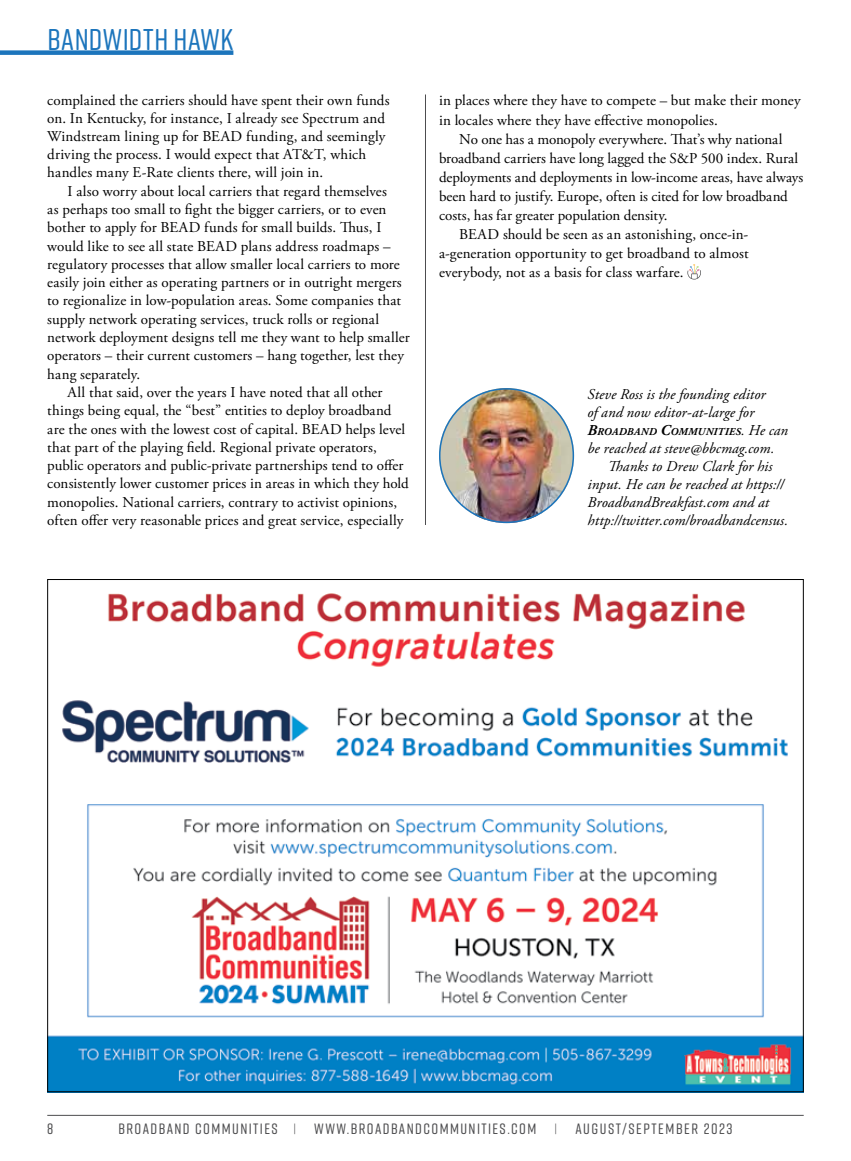
<style>
.page{position:relative;width:851px;height:1161px;background:#fff}
.page>*{position:absolute;margin:0;border:0;box-sizing:border-box;transform-origin:0 0}
.t1{font:500 30px "Rift Soft";letter-spacing:.02em;color:#1c75bc}
.t2{font:15px/18px "Adobe Garamond Pro";letter-spacing:.005em;color:#000}
.t3{font:italic 15px/18px "Adobe Garamond Pro";letter-spacing:.005em;color:#000}
.t4{font:500 15px "Rift Soft";letter-spacing:.095em;color:#4d4d4f}
.t5{font:italic 700 10.5px "Adobe Garamond Pro";letter-spacing:.025em;color:#000}
.s1{font-size:15px}
.s2{font-weight:400;font-size:15px}
.s3{font-weight:300;font-size:11.85px}
</style>
<div class="page">
<hr style="left:47px;top:1115px;width:756px;height:1px;background:#4d4d4f">
<div style="left:0;top:50px;width:233px;height:5px;background:#1c75bc"></div>
<hr style="left:425px;top:94px;width:1px;height:431px;background:#4d4d4f">
<svg style="left:687px;top:264px;width:14px;height:16px"></svg>
<img style="left:439px;top:388px;width:135px;height:135px;border-radius:68px">
<img style="left:49px;top:593px;width:752px;height:497px">
<h1 class="t1" style="left:47px;top:19px;width:187px">BANDWIDTH HAWK</h1>
<p class="t2" style="left:47px;top:92px;width:344px">complained the carriers should have spent their own funds on. In Kentucky, for instance, I already see Spectrum and Windstream lining up for BEAD funding, and seemingly driving the process. I would expect that AT&amp;T, which handles many E-Rate clients there, will join in.</p>
<p class="t2" style="left:68px;top:182px;width:321px">I also worry about local carriers that regard themselves</p>
<p class="t2" style="left:47px;top:201px;width:341px">as perhaps too small to fight the bigger carriers, or to even</p>
<p class="t2" style="left:47px;top:219px;width:335px">bother to apply for BEAD funds for small builds. Thus, I</p>
<p class="t2" style="left:47px;top:237px;width:345px">would like to see all state BEAD plans address roadmaps –</p>
<p class="t2" style="left:47px;top:256px;width:354px">regulatory processes that allow smaller local carriers to more</p>
<p class="t2" style="left:47px;top:274px;width:356px">easily join either as operating partners or in outright mergers</p>
<p class="t2" style="left:47px;top:292px;width:355px">to regionalize in low-population areas. Some companies that</p>
<p class="t2" style="left:47px;top:311px;width:333px">supply network operating services, truck rolls or regional</p>
<p class="t2" style="left:47px;top:329px;width:364px">network deployment designs tell me they want to help smaller</p>
<p class="t2" style="left:47px;top:347px;width:358px">operators – their current customers – hang together, lest they</p>
<p class="t2" style="left:47px;top:365px;width:94px">hang separately.</p>
<p class="t2" style="left:68px;top:384px;width:316px">All that said, over the years I have noted that all other</p>
<p class="t2" style="left:47px;top:402px;width:346px">things being equal, the “best” entities to deploy broadband</p>
<p class="t2" style="left:47px;top:420px;width:359px">are the ones with the lowest cost of capital. BEAD helps level</p>
<p class="t2" style="left:47px;top:439px;width:331px">that part of the playing field. Regional private operators,</p>
<p class="t2" style="left:47px;top:457px;width:357px">public operators and public-private partnerships tend to offer</p>
<p class="t2" style="left:47px;top:475px;width:363px">consistently lower customer prices in areas in which they hold</p>
<p class="t2" style="left:47px;top:494px;width:351px">monopolies. National carriers, contrary to activist opinions,</p>
<p class="t2" style="left:47px;top:512px;width:357px">often offer very reasonable prices and great service, especially</p>
<p class="t2" style="left:439px;top:92px;width:363px;line-height:19px">in places where they have to compete – but make their money in locales where they have effective monopolies.</p>
<p class="t2" style="left:459px;top:130px;width:324px">No one has a monopoly everywhere. That’s why national</p>
<p class="t2" style="left:439px;top:149px;width:361px">broadband carriers have long lagged the S&amp;P 500 index. Rural</p>
<p class="t2" style="left:439px;top:169px;width:366px">deployments and deployments in low-income areas, have always</p>
<p class="t2" style="left:439px;top:188px;width:350px">been hard to justify. Europe, often is cited for low broadband</p>
<p class="t2" style="left:439px;top:207px;width:230px">costs, has far greater population density.</p>
<p class="t2" style="left:459px;top:226px;width:290px">BEAD should be seen as an astonishing, once-in-</p>
<p class="t2" style="left:439px;top:245px;width:311px">a-generation opportunity to get broadband to almost</p>
<p class="t2" style="left:439px;top:264px;width:246px">everybody, not as a basis for class warfare.</p>
<p class="t3" style="left:587px;top:386px;width:179px">Steve Ross is the founding editor of and now editor-at-large for</p>
<p class="t5" style="left:587px;top:426px;width:202px"><span class="s1">B</span>ROADBAND <span class="s1">C</span>OMMUNITIES<span class="s2">. He can</span></p>
<p class="t3" style="left:587px;top:440px;width:188px">be reached at steve@bbcmag.com.</p>
<p class="t3" style="left:607px;top:458px;width:166px">Thanks to Drew Clark for his</p>
<p class="t3" style="left:587px;top:476px;width:198px">input. He can be reached at https://</p>
<p class="t3" style="left:587px;top:494px;width:183px">BroadbandBreakfast.com and at</p>
<p class="t3" style="left:587px;top:512px;width:202px">http://twitter.com/broadbandcensus.</p>
<p class="t4" style="left:47px;top:1118px;width:8px">8</p>
<p class="t4" style="left:118px;top:1118px;width:615px">BROADBAND COMMUNITIES <span class="s3">|</span> WWW.BROADBANDCOMMUNITIES.COM <span class="s3">|</span> AUGUST/SEPTEMBER 2023</p>
</div>
